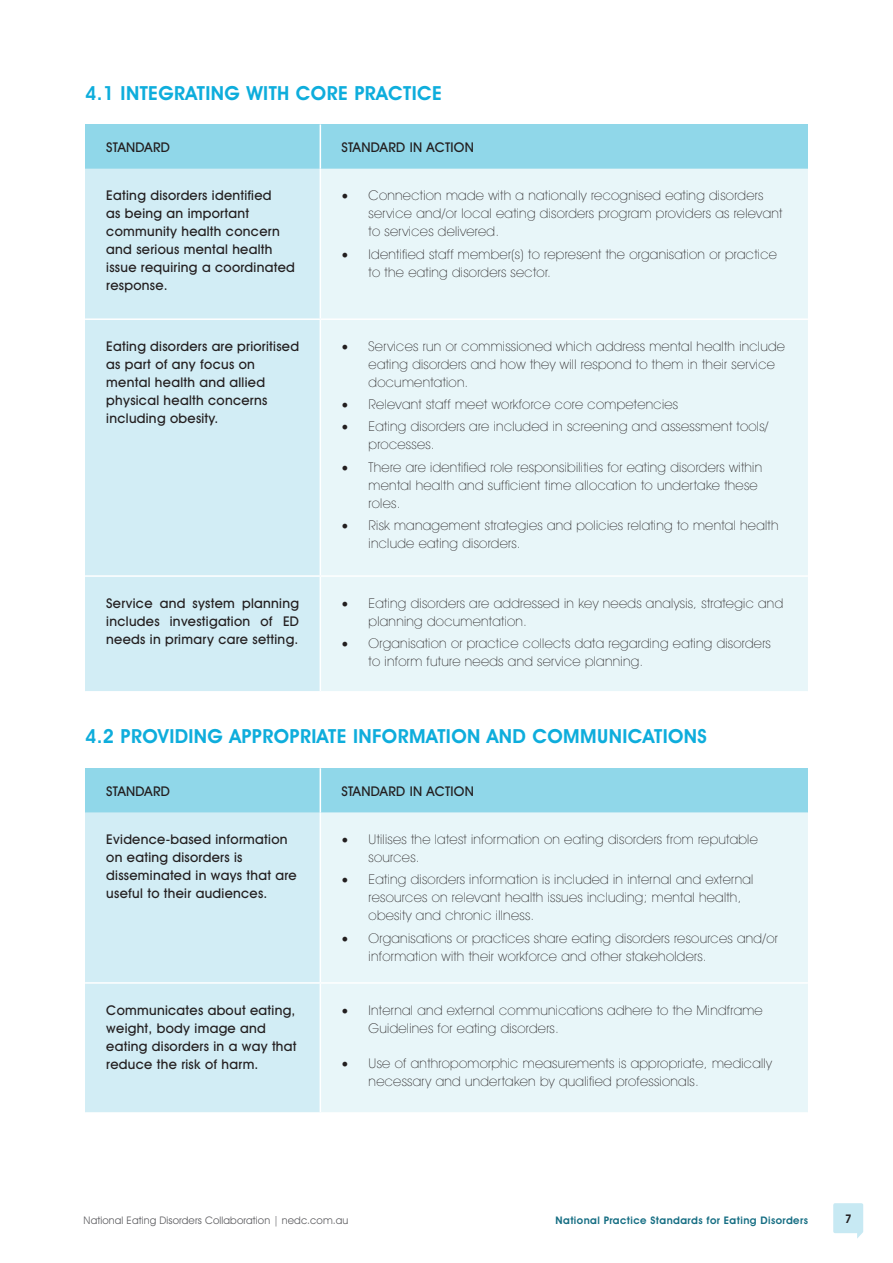
<style>
.page{position:relative;width:893px;height:1263px;background:#fff}
.page>*{position:absolute;margin:0;border:0;box-sizing:border-box;transform-origin:0 0}
.t1{font:600 19.5px "Avant Garde IT Cby BT";letter-spacing:.02em;color:#0eaddc}
.t2{font:200 13.5px/18px "Avant Garde IT Cby BT";letter-spacing:.02em;color:#231f20}
.t3{font:500 13.5px/18px "Avant Garde IT Cby BT";letter-spacing:.02em;color:#231f20}
.t4{font:600 12px "Avant Garde IT Cby BT";color:#231f20}
.t5{font:10.5px "Avant Garde IT Cby BT";letter-spacing:.01em;color:#636366}
.t6{font:600 10.5px "Avant Garde IT Cby BT";letter-spacing:.04em;color:#166e83}
.s1{font-family:"Minion Pro";font-weight:400;font-size:18px}
</style>
<div class="page">
<svg style="left:833px;top:1203px;width:30px;height:35px"></svg>
<div style="left:85px;top:124px;width:235px;height:45px;background:#90d7e9"></div>
<div style="left:320px;top:124px;width:488px;height:45px;background:#90d7e9"></div>
<div style="left:85px;top:169px;width:235px;height:522px;background:#d2edf5"></div>
<div style="left:321px;top:169px;width:487px;height:522px;background:#e8f6f9"></div>
<hr style="left:320px;top:124px;width:1px;height:45px;background:#fff">
<hr style="left:85px;top:318px;width:235px;height:2px;background:#fff">
<hr style="left:320px;top:318px;width:488px;height:2px;background:#fff">
<hr style="left:85px;top:575px;width:235px;height:2px;background:#fff">
<hr style="left:320px;top:575px;width:488px;height:2px;background:#fff">
<div style="left:85px;top:768px;width:235px;height:44px;background:#90d7e9"></div>
<div style="left:320px;top:768px;width:488px;height:44px;background:#90d7e9"></div>
<div style="left:85px;top:812px;width:235px;height:300px;background:#d2edf5"></div>
<div style="left:321px;top:812px;width:487px;height:300px;background:#e8f6f9"></div>
<hr style="left:320px;top:768px;width:1px;height:44px;background:#fff">
<hr style="left:85px;top:982px;width:235px;height:2px;background:#fff">
<hr style="left:320px;top:982px;width:488px;height:2px;background:#fff">
<h1 class="t1" style="left:85px;top:81px;width:358px">4.1 INTEGRATING WITH CORE PRACTICE</h1>
<p class="t3" style="left:106px;top:138px;width:65px">STANDARD</p>
<p class="t3" style="left:342px;top:138px;width:134px">STANDARD IN ACTION</p>
<p class="t3" style="left:106px;top:186px;width:190px">Eating disorders identified<br>as being an important community health concern and serious mental health issue requiring a coordinated response.</p>
<p class="t2" style="left:369px;top:186px;width:415px;text-indent:-27px"><span class="s1">•</span> Connection made with a nationally recognised eating disorders service and/or local eating disorders program providers as relevant to services delivered.</p>
<p class="t2" style="left:369px;top:245px;width:410px;text-indent:-27px"><span class="s1">•</span> Identified staff member(s) to represent the organisation or practice to the eating disorders sector.</p>
<p class="t3" style="left:106px;top:337px;width:194px">Eating disorders are prioritised as part of any focus on mental health and allied physical health concerns including obesity.</p>
<p class="t2" style="left:369px;top:337px;width:418px;text-indent:-27px"><span class="s1">•</span> Services run or commissioned which address mental health include eating disorders and how they will respond to them in their service documentation.</p>
<p class="t2" style="left:342px;top:395px;width:338px"><span class="s1">•</span> Relevant staff meet workforce core competencies</p>
<p class="t2" style="left:369px;top:417px;width:402px;text-indent:-27px"><span class="s1">•</span> Eating disorders are included in screening and assessment tools/ processes.</p>
<p class="t2" style="left:369px;top:458px;width:395px;text-indent:-27px"><span class="s1">•</span> There are identified role responsibilities for eating disorders within mental health and sufficient time allocation to undertake these roles.</p>
<p class="t2" style="left:369px;top:516px;width:411px;text-indent:-27px"><span class="s1">•</span> Risk management strategies and policies relating to mental health include eating disorders.</p>
<p class="t3" style="left:106px;top:594px;width:194px;text-align:justify">Service and system planning includes investigation of ED needs in primary care setting.</p>
<p class="t2" style="left:369px;top:594px;width:416px;text-indent:-27px"><span class="s1">•</span> Eating disorders are addressed in key needs analysis, strategic and planning documentation.</p>
<p class="t2" style="left:369px;top:634px;width:404px;text-indent:-27px"><span class="s1">•</span> Organisation or practice collects data regarding eating disorders to inform future needs and service planning.</p>
<h1 class="t1" style="left:85px;top:724px;width:623px">4.2 PROVIDING APPROPRIATE INFORMATION AND COMMUNICATIONS</h1>
<p class="t3" style="left:106px;top:782px;width:65px">STANDARD</p>
<p class="t3" style="left:342px;top:782px;width:134px">STANDARD IN ACTION</p>
<p class="t3" style="left:106px;top:830px;width:192px">Evidence-based information on eating disorders is disseminated in ways that are useful to their audiences.</p>
<p class="t2" style="left:369px;top:830px;width:391px;text-indent:-27px"><span class="s1">•</span> Utilises the latest information on eating disorders from reputable sources.</p>
<p class="t2" style="left:369px;top:870px;width:386px;text-indent:-27px"><span class="s1">•</span> Eating disorders information is included in internal and external resources on relevant health issues including; mental health, obesity and chronic illness.</p>
<p class="t2" style="left:369px;top:928px;width:411px;text-indent:-27px"><span class="s1">•</span> Organisations or practices share eating disorders resources and/or information with their workforce and other stakeholders.</p>
<p class="t3" style="left:106px;top:1000px;width:192px">Communicates about eating, weight, body image and eating disorders in a way that reduce the risk of harm.</p>
<p class="t2" style="left:369px;top:1000px;width:396px;text-indent:-27px"><span class="s1">•</span> Internal and external communications adhere to the Mindframe<br>Guidelines for eating disorders.</p>
<p class="t2" style="left:369px;top:1054px;width:405px;text-indent:-27px"><span class="s1">•</span> Use of anthropomorphic measurements is appropriate, medically necessary and undertaken by qualified professionals.</p>
<p class="t5" style="left:84px;top:1214px;width:266px">National Eating Disorders Collaboration | nedc.com.au</p>
<p class="t6" style="left:556px;top:1214px;width:254px">National Practice Standards for Eating Disorders</p>
<p class="t4" style="left:845px;top:1211px;width:8px">7</p>
</div>
